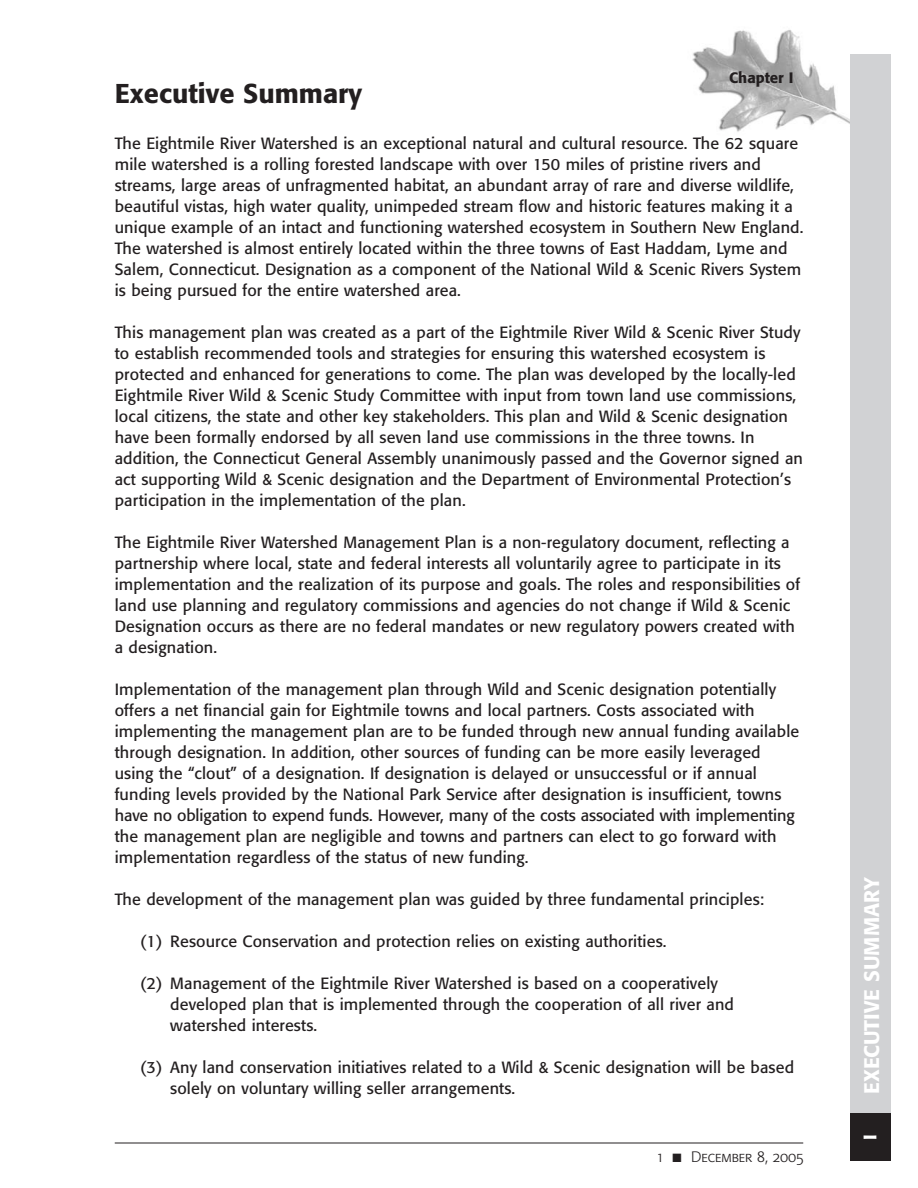
<style>
.page{position:relative;width:918px;height:1188px;background:#fff}
.page>*{position:absolute;margin:0;border:0;box-sizing:border-box;transform-origin:0 0}
.t1{font:500 27px "Formata";color:#231f20}
.t2{font:500 21px "Formata";color:#fff}
.t3{font:500 18px "Formata";color:#fff}
.t4{font:16.2px/21px "Formata";letter-spacing:.01em;color:#231f20}
.t5{font:15px "Formata Light SC";color:#231f20}
.t6{font:500 15px "Formata";color:#231f20}
</style>
<div class="page">
<img style="left:692px;top:30px;width:158px;height:102px">
<div style="left:850px;top:54px;width:41px;height:1107px;background:#d1d2d4"></div>
<div style="left:850px;top:1114px;width:41px;height:47px;background:#231f20"></div>
<hr style="left:115px;top:1143px;width:688px;height:1px;background:#231f20">
<p class="t6" style="left:729px;top:72px;width:66px">Chapter I</p>
<h1 class="t1" style="left:115px;top:81px;width:249px">Executive Summary</h1>
<p class="t4" style="left:115px;top:134px;width:690px">The Eightmile River Watershed is an exceptional natural and cultural resource. The 62 square mile watershed is a rolling forested landscape with over 150 miles of pristine rivers and streams, large areas of unfragmented habitat, an abundant array of rare and diverse wildlife, beautiful vistas, high water quality, unimpeded stream flow and historic features making it a unique example of an intact and functioning watershed ecosystem in Southern New England.<br>The watershed is almost entirely located within the three towns of East Haddam, Lyme and Salem, Connecticut. Designation as a component of the National Wild &amp; Scenic Rivers System is being pursued for the entire watershed area.</p>
<p class="t4" style="left:115px;top:323px;width:690px">This management plan was created as a part of the Eightmile River Wild &amp; Scenic River Study to establish recommended tools and strategies for ensuring this watershed ecosystem is protected and enhanced for generations to come. The plan was developed by the locally-led Eightmile River Wild &amp; Scenic Study Committee with input from town land use commissions, local citizens, the state and other key stakeholders. This plan and Wild &amp; Scenic designation have been formally endorsed by all seven land use commissions in the three towns. In addition, the Connecticut General Assembly unanimously passed and the Governor signed an act supporting Wild &amp; Scenic designation and the Department of Environmental Protection’s participation in the implementation of the plan.</p>
<p class="t4" style="left:115px;top:533px;width:687px">The Eightmile River Watershed Management Plan is a non-regulatory document, reflecting a partnership where local, state and federal interests all voluntarily agree to participate in its implementation and the realization of its purpose and goals. The roles and responsibilities of land use planning and regulatory commissions and agencies do not change if Wild &amp; Scenic Designation occurs as there are no federal mandates or new regulatory powers created with a designation.</p>
<p class="t4" style="left:115px;top:680px;width:686px">Implementation of the management plan through Wild and Scenic designation potentially offers a net financial gain for Eightmile towns and local partners. Costs associated with implementing the management plan are to be funded through new annual funding available through designation. In addition, other sources of funding can be more easily leveraged using the “clout” of a designation. If designation is delayed or unsuccessful or if annual funding levels provided by the National Park Service after designation is insufficient, towns have no obligation to expend funds. However, many of the costs associated with implementing the management plan are negligible and towns and partners can elect to go forward with implementation regardless of the status of new funding.</p>
<p class="t4" style="left:115px;top:890px;width:651px">The development of the management plan was guided by three fundamental principles:</p>
<p class="t4" style="left:140px;top:932px;width:528px">(1) Resource Conservation and protection relies on existing authorities.</p>
<p class="t4" style="left:170px;top:974px;width:565px;text-indent:-30px">(2) Management of the Eightmile River Watershed is based on a cooperatively developed plan that is implemented through the cooperation of all river and watershed interests.</p>
<p class="t4" style="left:170px;top:1058px;width:625px;text-indent:-30px">(3) Any land conservation initiatives related to a Wild &amp; Scenic designation will be based solely on voluntary willing seller arrangements.</p>
<p class="t5" style="left:658px;top:1150px;width:146px">1 ■ December 8, 2005</p>
<p class="t2" style="left:863px;top:1094px;width:218px;rotate:-90deg">EXECUTIVE SUMMARY</p>
<p class="t3" style="left:862px;top:1140px;width:7px;rotate:-90deg">I</p>
</div>
